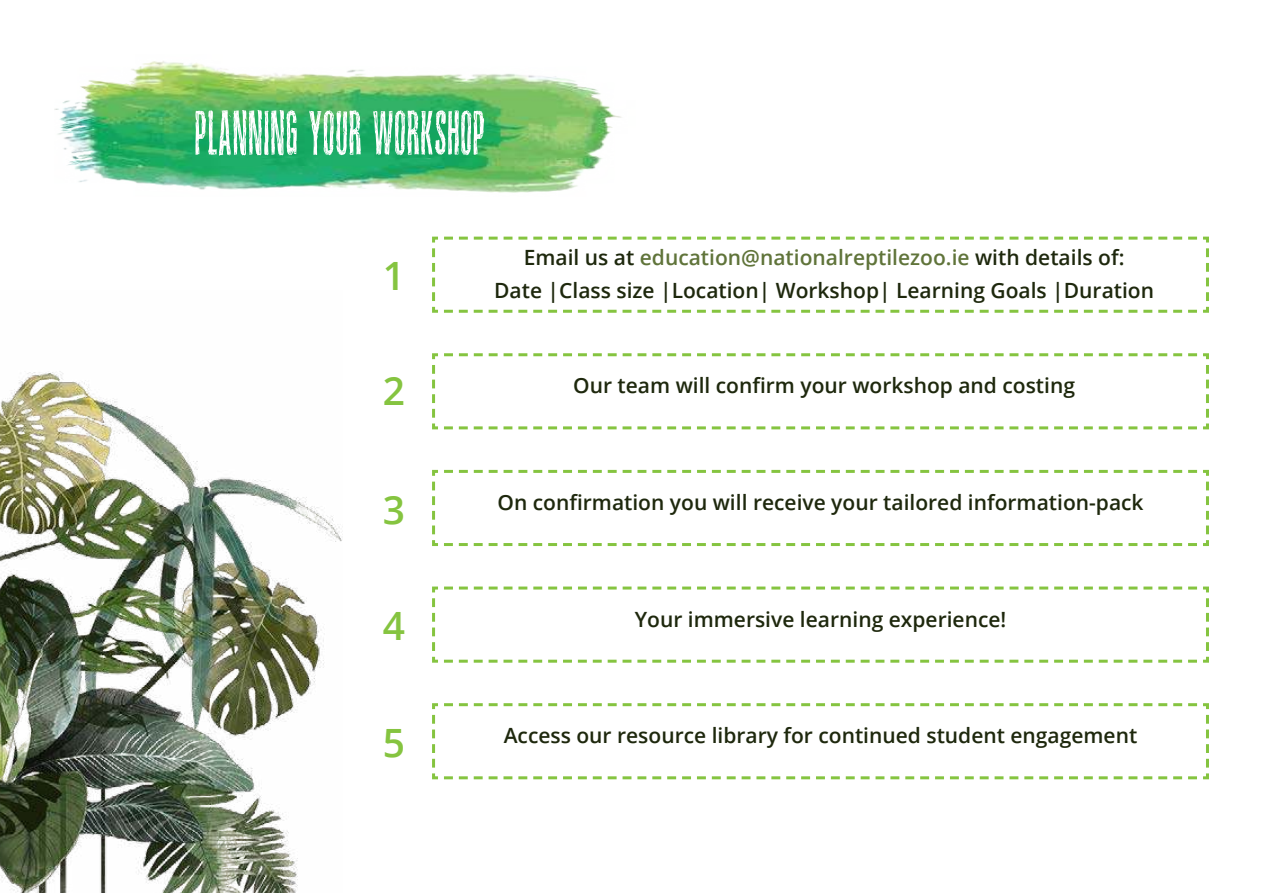
<style>
.page{position:relative;width:1263px;height:893px;background:#fff}
.page>*{position:absolute;margin:0;border:0;box-sizing:border-box;transform-origin:0 0}
.t1{font:60px "Soundofsilence";color:#fff}
.t2{font:600 39px "Open Sans";color:#85c440}
.t3{font:600 21px/33px "Open Sans";color:#1e280d;text-align:center}
.s1{color:#60743a}
</style>
<div class="page">
<img style="left:54px;top:61px;width:568px;height:132px">
<img style="left:0;top:371px;width:342px;height:522px">
<svg style="left:432px;top:236px;width:777px;height:77px"></svg>
<svg style="left:432px;top:353px;width:777px;height:77px"></svg>
<svg style="left:432px;top:469px;width:777px;height:77px"></svg>
<svg style="left:432px;top:586px;width:777px;height:77px"></svg>
<svg style="left:432px;top:703px;width:777px;height:77px"></svg>
<h1 class="t1" style="left:194px;top:99px;width:292px">PLANNING YOUR WORKSHOP</h1>
<h2 class="t2" style="left:383px;top:260px;width:24px">1</h2>
<p class="t3" style="left:494px;top:243px;width:661px">Email us at <span class="s1">education@nationalreptilezoo.ie</span> with details of:<br>Date |Class size |Location| Workshop| Learning Goals |Duration</p>
<h2 class="t2" style="left:383px;top:375px;width:24px">2</h2>
<p class="t3" style="left:573px;top:369px;width:503px">Our team will confirm your workshop and costing</p>
<h2 class="t2" style="left:383px;top:494px;width:24px">3</h2>
<p class="t3" style="left:497px;top:485px;width:648px">On confirmation you will receive your tailored information-pack</p>
<h2 class="t2" style="left:383px;top:611px;width:24px">4</h2>
<p class="t3" style="left:635px;top:605px;width:373px">Your immersive learning experience!</p>
<h2 class="t2" style="left:383px;top:727px;width:24px">5</h2>
<p class="t3" style="left:504px;top:721px;width:635px">Access our resource library for continued student engagement</p>
</div>
